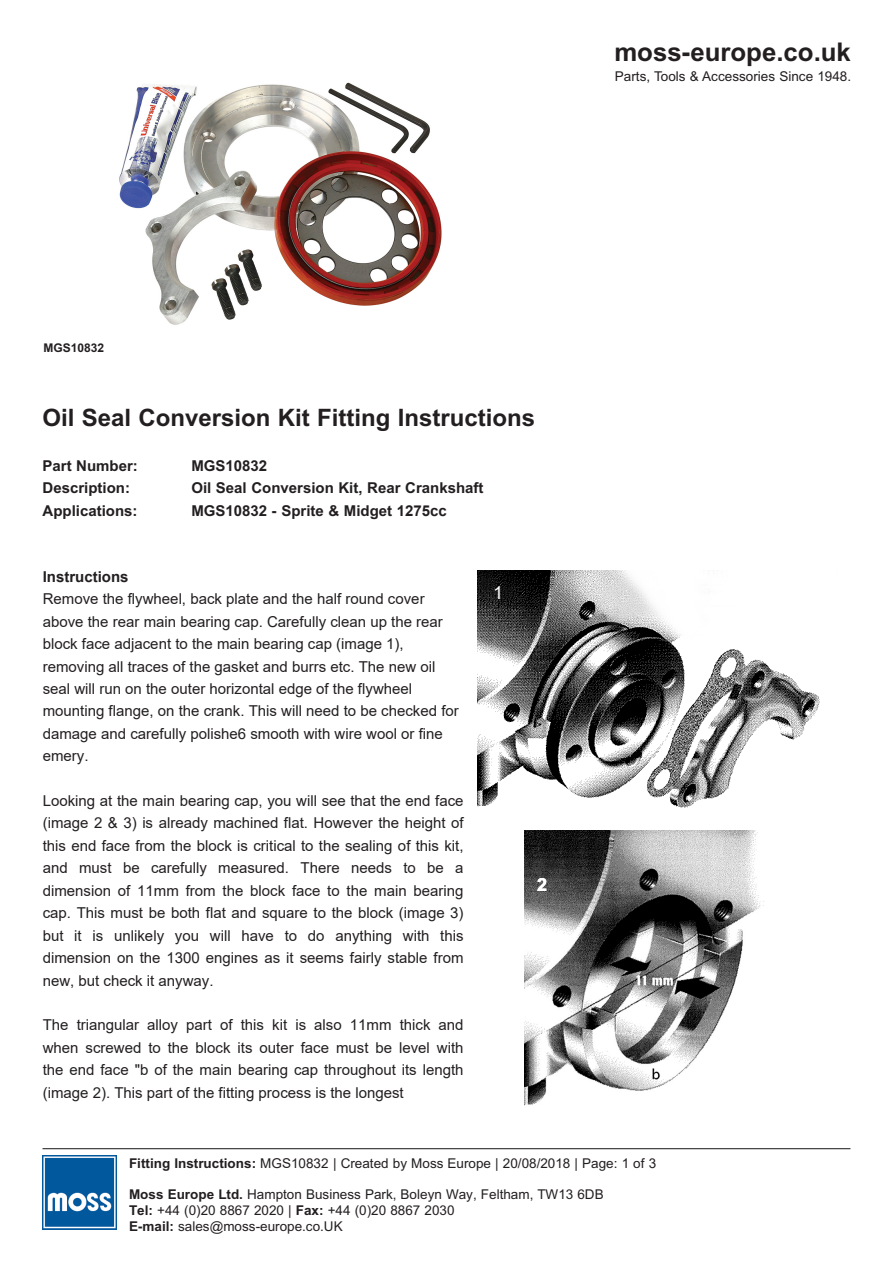
<style>
.page{position:relative;width:893px;height:1263px;background:#fff}
.page>*{position:absolute;margin:0;border:0;box-sizing:border-box;transform-origin:0 0}
.t1{font:700 25.8px "Arial";color:#231f20}
.t2{font:700 24px "Arial";color:#231f20}
.t3{font:700 18px "Arial";color:#fff}
.t4{font:18px "Arial";color:#fff}
.t5{font:15px/22.5px "Arial";color:#231f20;text-align:justify}
.t6{font:700 15px/22.5px "Arial";color:#231f20}
.t7{font:13.5px/15.8px "Arial";color:#231f20}
.t8{font:700 12px "Arial";color:#231f20}
.s1{font-weight:700}
.s2{font-style:inherit}
</style>
<div class="page">
<hr style="left:43px;top:1148px;width:807px;height:1px;background:#231f20">
<img style="left:43px;top:1155px;width:74px;height:74px">
<img style="left:478px;top:570px;width:342px;height:238px">
<img style="left:524px;top:830px;width:240px;height:276px">
<img style="left:119px;top:82px;width:323px;height:243px">
<h1 class="t1" style="left:614px;top:37px;width:238px">moss-europe.co.uk</h1>
<p class="t7" style="left:615px;top:69px;width:238px">Parts, Tools &amp; Accessories Since 1948.</p>
<p class="t8" style="left:44px;top:341px;width:62px">MGS10832</p>
<h2 class="t2" style="left:43px;top:403px;width:494px">Oil Seal Conversion Kit Fitting Instructions</h2>
<p class="t6" style="left:43px;top:454px;width:97px">Part Number:<br>Description:<br>Applications:</p>
<p class="t6" style="left:191px;top:454px;width:294px">MGS10832<br>Oil Seal Conversion Kit, Rear Crankshaft<br>MGS10832 - Sprite &amp; Midget 1275cc</p>
<p class="t6" style="left:43px;top:565px;width:87px">Instructions</p>
<p class="t5" style="left:43px;top:587px;width:418px;text-align:left">Remove the flywheel, back plate and the half round cover above the rear main bearing cap. Carefully clean up the rear block face adjacent to the main bearing cap (image 1), removing all traces of the gasket and burrs etc. The new oil seal will run on the outer horizontal edge of the flywheel mounting flange, on the crank. This will need to be checked for damage and carefully polishe6 smooth with wire wool or fine emery.</p>
<p class="t5" style="left:43px;top:789px;width:422px">Looking at the main bearing cap, you will see that the end face (image 2 &amp; 3) is already machined flat. However the height of this end face from the block is critical to the sealing of this kit, and must be carefully measured. There needs to be a dimension of 11mm from the block face to the main bearing cap. This must be both flat and square to the block (image 3) but it is unlikely you will have to do anything with this dimension on the 1300 engines as it seems fairly stable from new, but check it anyway.</p>
<p class="t5" style="left:43px;top:1014px;width:422px">The triangular alloy part of this kit is also 11mm thick and when screwed to the block its outer face must be level with the end face "b of the main bearing cap throughout its length (image 2). This part of the fitting process is the longest</p>
<p class="t4" style="left:493px;top:581px;width:12px">1</p>
<p class="t3" style="left:537px;top:874px;width:12px">2</p>
<p class="t7" style="left:129px;top:1155px;width:529px"><span class="s1">Fitting Instructions:</span> MGS10832 | Created by Moss Europe | 20/08/2018 | Page: 1 of <span class="s2">3</span></p>
<p class="t7" style="left:129px;top:1186px;width:476px"><span class="s1">Moss Europe Ltd.</span> Hampton Business Park, Boleyn Way, Feltham, TW13 6DB<br><span class="s1">Tel:</span> +44 (0)20 8867 2020 | <span class="s1">Fax:</span> +44 (0)20 8867 2030<br><span class="s1">E-mail:</span> sales@moss-europe.co.UK</p>
</div>
